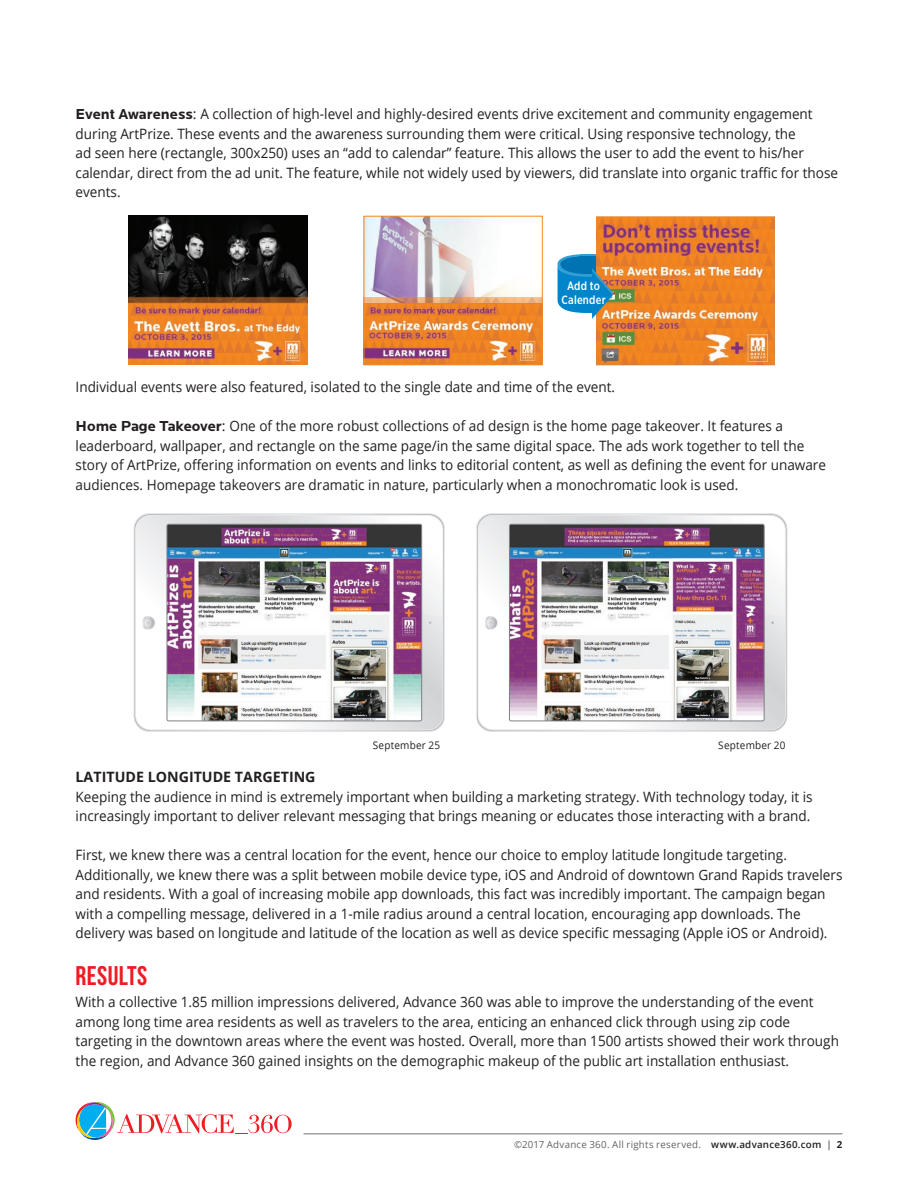
<style>
.page{position:relative;width:918px;height:1188px;background:#fff}
.page>*{position:absolute;margin:0;border:0;box-sizing:border-box;transform-origin:0 0}
.t1{font:27px "Bebas Neue";letter-spacing:.015em;color:#ee1d23}
.t2{font:14.25px/19.5px "Open Sans";color:#231f20;scale:.95 1}
.t3{font:14.25px/19.5px "Open Sans";color:#231f20}
.t4{font:700 14.25px "Open Sans";color:#231f20}
.t5{font:500 12px/14.4px "Gotham Narrow";letter-spacing:.02em;color:#fff;text-align:center}
.t6{font:10.5px "Open Sans";letter-spacing:.02em;color:#231f20;scale:.95 1}
.t7{font:9.75px "Open Sans";letter-spacing:.025em;color:#636366}
.s1{font-family:"Locator";font-weight:700;font-size:15px}
.s2{font-weight:600;color:#231f20}
.s3{color:#231f20}
.s4{font-weight:700;color:#231f20}
</style>
<div class="page">
<hr style="left:303px;top:1133px;width:539px;height:1px;background:#808285">
<svg style="left:76px;top:1102px;width:216px;height:38px"></svg>
<svg style="left:136px;top:516px;width:307px;height:213px"></svg>
<svg style="left:141px;top:616px;width:14px;height:14px"></svg>
<img style="left:178px;top:516px;width:265px;height:102px">
<img style="left:167px;top:524px;width:255px;height:197px">
<div style="left:167px;top:524px;width:255px;height:197px;border:1px solid #7e8083;border-radius:2px"></div>
<svg style="left:478px;top:516px;width:307px;height:213px"></svg>
<svg style="left:483px;top:616px;width:15px;height:14px"></svg>
<img style="left:521px;top:516px;width:264px;height:102px">
<img style="left:509px;top:524px;width:255px;height:197px">
<div style="left:509px;top:524px;width:255px;height:197px;border:1px solid #7e8083;border-radius:2px"></div>
<img style="left:366px;top:218px;width:174px;height:145px">
<div style="left:364px;top:216px;width:178px;height:149px;border:1px solid #f58821"></div>
<img style="left:129px;top:216px;width:179px;height:149px">
<img style="left:597px;top:216px;width:178px;height:149px">
<svg style="left:558px;top:254px;width:55px;height:65px;background:#4a91b1"></svg>
<p class="t3" style="left:76px;top:104px;width:764px"><span class="s1">Event Awareness</span>: A collection of high-level and highly-desired events drive excitement and community engagement during ArtPrize. These events and the awareness surrounding them were critical. Using responsive technology, the<br>ad seen here (rectangle, 300x250) uses an “add to calendar” feature. This allows the user to add the event to his/her calendar, direct from the ad unit. The feature, while not widely used by viewers, did translate into organic traffic for those events.</p>
<p class="t5" style="left:562px;top:278px;width:46px">Add to<br>Calender</p>
<p class="t2" style="left:76px;top:377px;width:569px">Individual events were also featured, isolated to the single date and time of the event.</p>
<p class="t3" style="left:76px;top:416px;width:752px"><span class="s1">Home Page Takeover</span>: One of the more robust collections of ad design is the home page takeover. It features a leaderboard, wallpaper, and rectangle on the same page/in the same digital space. The ads work together to tell the story of ArtPrize, offering information on events and links to editorial content, as well as defining the event for unaware audiences. Homepage takeovers are dramatic in nature, particularly when a monochromatic look is used.</p>
<p class="t6" style="left:373px;top:738px;width:72px">September 25</p>
<p class="t6" style="left:718px;top:738px;width:72px">September 20</p>
<p class="t4" style="left:76px;top:767px;width:242px">LATITUDE LONGITUDE TARGETING</p>
<p class="t2" style="left:76px;top:786px;width:777px">Keeping the audience in mind is extremely important when building a marketing strategy. With technology today, it is increasingly important to deliver relevant messaging that brings meaning or educates those interacting with a brand.</p>
<p class="t2" style="left:76px;top:845px;width:809px">First, we knew there was a central location for the event, hence our choice to employ latitude longitude targeting.<br>Additionally, we knew there was a split between mobile device type, iOS and Android of downtown Grand Rapids travelers and residents. With a goal of increasing mobile app downloads, this fact was incredibly important. The campaign began with a compelling message, delivered in a 1-mile radius around a central location, encouraging app downloads. The delivery was based on longitude and latitude of the location as well as device specific messaging (Apple iOS or Android).</p>
<h1 class="t1" style="left:76px;top:961px;width:73px">RESULTS</h1>
<p class="t2" style="left:76px;top:992px;width:805px">With a collective 1.85 million impressions delivered, Advance 360 was able to improve the understanding of the event among long time area residents as well as travelers to the area, enticing an enhanced click through using zip code targeting in the downtown areas where the event was hosted. Overall, more than 1500 artists showed their work through the region, and Advance 360 gained insights on the demographic makeup of the public art installation enthusiast.</p>
<p class="t7" style="left:514px;top:1137px;width:330px">©2017 Advance 360. All rights reserved. <span class="s2">www.advance360.com</span> <span class="s3">|</span> <span class="s4">2</span></p>
</div>
